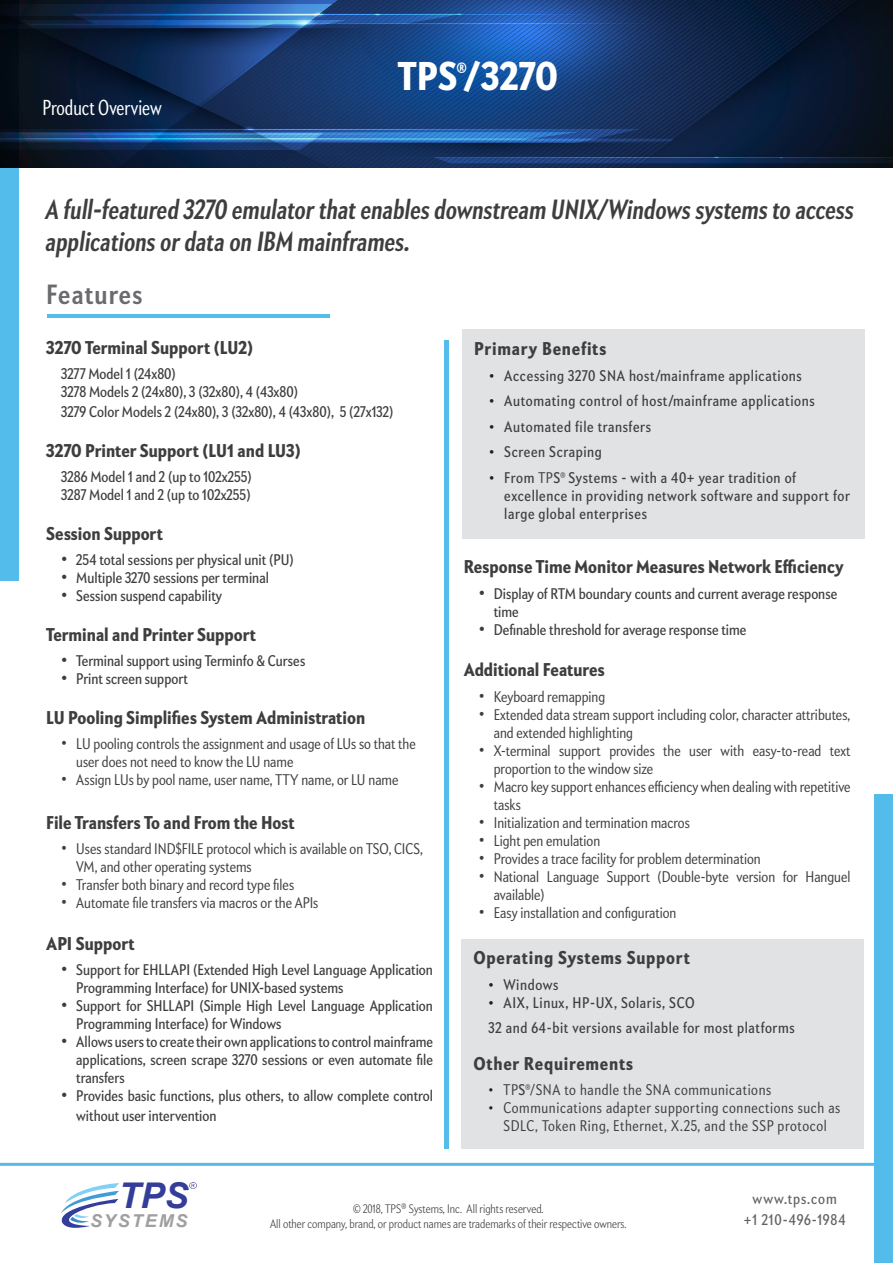
<style>
.page{position:relative;width:893px;height:1263px;background:#fff}
.page>*{position:absolute;margin:0;border:0;box-sizing:border-box;transform-origin:0 0}
.t1{font:800 39px "Apres Condensed";color:#fff}
.t2{font:italic 700 35.4px "Arial";color:#343d99}
.t3{font:italic 700 extra-condensed 27px/32.4px "Apres";color:#3e3e3f}
.t4{font:700 27px "Apres Condensed";letter-spacing:.04em;color:#6a6b6e}
.t5{font:300 extra-condensed 21px "Apres";color:#fff}
.t6{font:800 18px "Apres Condensed";color:#3e3e3f}
.t7{font:800 18px "Apres Condensed";letter-spacing:.04em;color:#3e3e3f}
.t8{font:800 18px "Apres Condensed";letter-spacing:.045em;color:#3e3e3f}
.t9{font:italic 700 17.7px "Arial";letter-spacing:.105em;color:#a09f9f}
.t10{font:15px/18px "Apres Condensed";color:#3e3e3f}
.t11{font:300 15px/18px "Apres Condensed";color:#3e3e3f}
.t12{font:15px/18px "Apres Condensed";letter-spacing:.04em;color:#3e3e3f}
.t13{font:300 15px/18px "Apres Condensed";letter-spacing:.04em;color:#3e3e3f;text-align:center}
.t14{font:15px/21.6px "Apres Condensed";letter-spacing:.06em;color:#636366;text-align:center}
.t15{font:100 12px/15px "Apres Condensed";color:#3e3e3f;text-align:center}
.s1{font-family:"Balboa";font-weight:300;font-style:normal;font-stretch:normal;font-size:25.5px;color:#fff}
.s2{font-size:18px}
.s3{color:#231f20}
.s4{font-weight:300}
.s5{font-weight:400}
.s6{font-size:10.5px}
</style>
<div class="page">
<hr style="left:0;top:1163px;width:874px;height:3px;background:#53bceb">
<div style="left:461px;top:939px;width:403px;height:209px;background:#e1e2e4"></div>
<svg style="left:19px;top:0;width:874px;height:167px;background:#143361"></svg>
<div style="left:874px;top:794px;width:19px;height:469px;background:#53bceb"></div>
<hr style="left:444px;top:340px;width:4px;height:808px;background:#53bceb">
<svg style="left:0;top:0;width:19px;height:580px;background:#3b88ad"></svg>
<svg style="left:61px;top:1183px;width:58px;height:45px"></svg>
<svg style="left:190px;top:1183px;width:6px;height:6px"></svg>
<hr style="left:47px;top:314px;width:283px;height:4px;background:#53bceb">
<div style="left:462px;top:329px;width:403px;height:210px;background:#e1e2e4"></div>
<h3 class="t5" style="left:43px;top:95px;width:121px">Product Overview</h3>
<h1 class="t1" style="left:398px;top:52px;width:162px">TPS <sup>®</sup>/3270</h1>
<h3 class="t3" style="left:46px;top:193px;width:809px">A full-featured 3270 emulator that enables downstream UNIX/Windows systems to access applications or data on IBM mainframes. <span class="s1">applications</span></h3>
<h3 class="t4" style="left:46px;top:278px;width:98px">Features</h3>
<p class="t6" style="left:46px;top:336px;width:209px">3270 Terminal Support (LU2)</p>
<p class="t10" style="left:61px;top:365px;width:238px">3277 Model 1 (24x80)<br>3278 Models 2 (24x80), 3 (32x80), 4 (43x80)</p>
<p class="t10" style="left:61px;top:402px;width:334px">3279 Color Models 2 (24x80), 3 (32x80), 4 (43x80), 5 (27x132)</p>
<p class="t6" style="left:46px;top:439px;width:256px">3270 Printer Support (LU1 and LU3)</p>
<p class="t10" style="left:61px;top:468px;width:192px">3286 Model 1 and 2 (up to 102x255)<br>3287 Model 1 and 2 (up to 102x255)</p>
<p class="t6" style="left:46px;top:522px;width:118px">Session Support</p>
<p class="t10" style="left:61px;top:551px;width:234px"><span class="s2">•</span> 254 total sessions per physical unit (PU)</p>
<p class="t10" style="left:61px;top:569px;width:209px"><span class="s2">•</span> Multiple 3270 sessions per terminal</p>
<p class="t10" style="left:61px;top:587px;width:162px"><span class="s2">•</span> Session suspend capability</p>
<p class="t6" style="left:46px;top:623px;width:211px">Terminal and Printer Support</p>
<p class="t10" style="left:61px;top:652px;width:245px"><span class="s2">•</span> Terminal support using Terminfo &amp; Curses</p>
<p class="t10" style="left:61px;top:670px;width:128px"><span class="s2">•</span> Print screen support</p>
<p class="t6" style="left:46px;top:706px;width:321px">LU Pooling Simplifies System Administration</p>
<p class="t11" style="left:76px;top:735px;width:341px;text-indent:-15px"><span class="s2">•</span> LU pooling controls the assignment and usage of LUs so that the user does not need to know the LU name</p>
<p class="t11" style="left:61px;top:771px;width:339px"><span class="s2">•</span> Assign LUs by pool name, user name, TTY name, or LU name</p>
<p class="t6" style="left:46px;top:811px;width:250px">File Transfers To and From the Host</p>
<p class="t11" style="left:76px;top:840px;width:348px;text-indent:-15px"><span class="s2">•</span> Uses standard IND$FILE protocol which is available on TSO, CICS,<br>VM, and other operating systems</p>
<p class="t11" style="left:61px;top:876px;width:234px"><span class="s2">•</span> Transfer both binary and record type files</p>
<p class="t11" style="left:61px;top:894px;width:259px"><span class="s2">•</span> Automate file transfers via macros or the APIs</p>
<p class="t6" style="left:46px;top:932px;width:90px">API Support</p>
<p class="t10" style="left:76px;top:960px;width:358px;text-indent:-15px"><span class="s2">•</span> Support for EHLLAPI (Extended High Level Language Application<br>Programming Interface) for UNIX-based systems</p>
<p class="t10" style="left:76px;top:996px;width:358px;text-indent:-15px"><span class="s2">•</span> Support for SHLLAPI (Simple High Level Language Application<br>Programming Interface) for Windows</p>
<p class="t10" style="left:76px;top:1032px;width:358px;text-align:justify;text-indent:-15px"><span class="s2">•</span> Allows users to create their own applications to control mainframe applications, screen scrape 3270 sessions or even automate file transfers</p>
<p class="t10" style="left:76px;top:1086px;width:358px;line-height:19.8px;text-indent:-15px"><span class="s2">•</span> Provides basic functions, plus others, to allow complete control without user intervention</p>
<p class="t8" style="left:474px;top:337px;width:134px">Primary Benefits</p>
<p class="t12" style="left:489px;top:366px;width:314px"><span class="s3">•</span> Accessing 3270 SNA host/mainframe applications</p>
<p class="t12" style="left:489px;top:392px;width:327px"><span class="s3">•</span> Automating control of host/mainframe applications</p>
<p class="t12" style="left:489px;top:417px;width:163px"><span class="s3">•</span> Automated file transfers</p>
<p class="t12" style="left:489px;top:443px;width:114px"><span class="s3">•</span> Screen Scraping</p>
<p class="t12" style="left:504px;top:468px;width:347px;text-indent:-15px"><span class="s3">•</span> From <span class="s4">TP</span>S<sup>®</sup> Systems - with a 40+ year tradition of excellence in providing network software and support for large global enterprises</p>
<p class="t6" style="left:464px;top:556px;width:381px">Response Time Monitor Measures Network Efficiency</p>
<p class="t10" style="left:494px;top:584px;width:345px;text-indent:-15px"><span class="s2">•</span> Display of RTM boundary counts and current average response time</p>
<p class="t10" style="left:479px;top:620px;width:269px"><span class="s2">•</span> Definable threshold for average response time</p>
<p class="t6" style="left:464px;top:658px;width:142px">Additional Features</p>
<p class="t11" style="left:479px;top:687px;width:128px"><span class="s2">•</span> Keyboard remapping</p>
<p class="t11" style="left:494px;top:705px;width:358px;text-indent:-15px"><span class="s2">•</span> Extended data stream support including color, character attributes, and extended highlighting</p>
<p class="t11" style="left:494px;top:741px;width:358px;text-indent:-15px"><span class="s2">•</span> X-terminal support provides the user with easy-to-read text proportion to the window size</p>
<p class="t11" style="left:494px;top:777px;width:358px;text-indent:-15px"><span class="s2">•</span> Macro key support enhances efficiency when dealing with repetitive tasks</p>
<p class="t11" style="left:479px;top:813px;width:212px"><span class="s2">•</span> Initialization and termination macros</p>
<p class="t11" style="left:479px;top:831px;width:123px"><span class="s2">•</span> Light pen emulation</p>
<p class="t11" style="left:479px;top:849px;width:283px"><span class="s2">•</span> Provides a trace facility for problem determination</p>
<p class="t11" style="left:494px;top:867px;width:358px;text-indent:-15px"><span class="s2">•</span> National Language Support (Double-byte version for Hanguel available)</p>
<p class="t11" style="left:479px;top:903px;width:199px"><span class="s2">•</span> Easy installation and configuration</p>
<p class="t7" style="left:473px;top:946px;width:218px">Operating Systems Support</p>
<p class="t12" style="left:488px;top:975px;width:71px"><span class="s3">•</span> Windows</p>
<p class="t12" style="left:488px;top:989px;width:308px;line-height:25.5px"><span class="s3">•</span> AIX, Linux, HP-UX, Solaris, SCO<br>32 and 64-bit versions available for most platforms</p>
<p class="t7" style="left:473px;top:1052px;width:161px">Other Requirements</p>
<p class="t13" style="left:488px;top:1081px;width:284px"><span class="s3">•</span> TP<span class="s5">S</span><sup>®</sup>/SNA to handle the SNA communications</p>
<p class="t13" style="left:488px;top:1099px;width:353px"><span class="s3">•</span> Communications adapter supporting connections such as<br>SDLC, Token Ring, Ethernet, X.25, and the SSP protocol</p>
<h2 class="t2" style="left:118px;top:1172px;width:72px">TPS</h2>
<p class="t9" style="left:90px;top:1209px;width:99px">SYSTEMS</p>
<p class="t15" style="left:270px;top:1201px;width:358px">© 2018, TPS<span class="s6">®</span> Systems, Inc. All rights reserved.<br>All other company, brand, or product names are trademarks of their respective owners.</p>
<p class="t14" style="left:744px;top:1187px;width:103px">www.tps.com<br>+1 210-496-1984</p>
</div>
